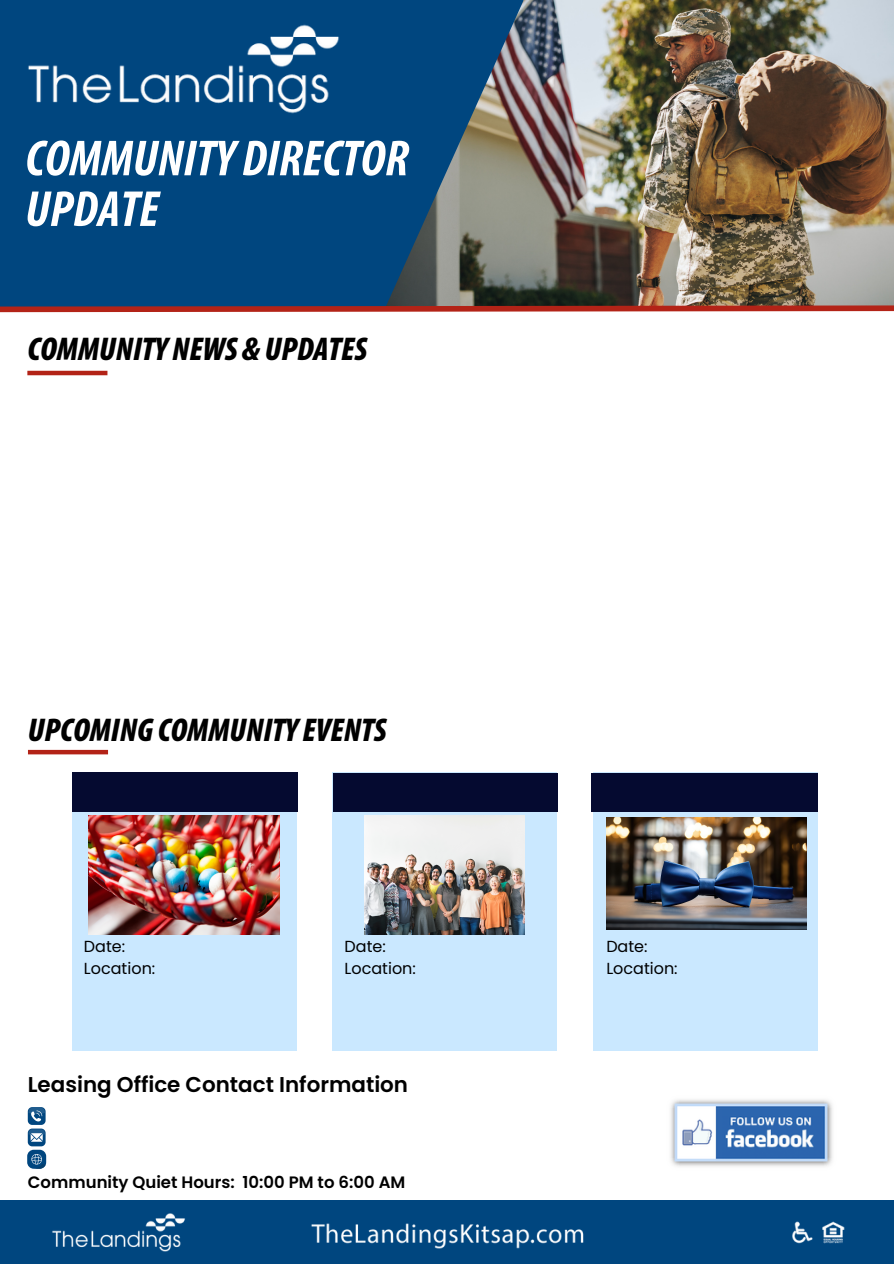
<style>
.page{position:relative;width:894px;height:1264px;background:#fff}
.page>*{position:absolute;margin:0;border:0;box-sizing:border-box;transform-origin:0 0}
.t1{font:italic 700 condensed 51px/50.7px "Myriad Pro";color:#fff}
.t2{font:italic 900 condensed 33px "Myriad Pro";color:#000}
.t3{font:600 21.45px "Poppins";color:#000}
.t4{font:600 16.5px "Poppins";color:#000}
.t5{font:16.05px "Poppins";color:#000}
</style>
<div class="page">
<img style="left:560px;top:0;width:333px;height:302px">
<svg style="left:0;top:0;width:560px;height:302px;background:#1f537c"></svg>
<svg style="left:0;top:302px;width:893px;height:11px;background:#8e4f51"></svg>
<hr style="left:27px;top:371px;width:80px;height:4px;background:#b32317">
<img style="left:3px;top:1201px;width:890px;height:62px">
<img style="left:11px;top:0;width:344px;height:124px">
<hr style="left:28px;top:750px;width:80px;height:4px;background:#b32317">
<div style="left:72px;top:772px;width:225px;height:278px;background:#cae8ff"></div>
<div style="left:332px;top:772px;width:225px;height:278px;background:#cae8ff"></div>
<div style="left:593px;top:772px;width:224px;height:278px;background:#cae8ff"></div>
<img style="left:88px;top:815px;width:192px;height:119px">
<img style="left:365px;top:815px;width:159px;height:119px">
<img style="left:606px;top:817px;width:200px;height:112px">
<div style="left:72px;top:772px;width:226px;height:40px;background:#050a30"></div>
<div style="left:332px;top:773px;width:225px;height:39px;background:#050a30"></div>
<div style="left:591px;top:773px;width:226px;height:39px;background:#050a30"></div>
<svg style="left:28px;top:1107px;width:18px;height:39px"></svg>
<svg style="left:27px;top:1149px;width:19px;height:19px"></svg>
<svg style="left:31px;top:1153px;width:15px;height:15px"></svg>
<img style="left:670px;top:1099px;width:163px;height:68px">
<h2 class="t1" style="left:25px;top:137px;width:385px">COMMUNITY DIRECTOR<br>UPDATE</h2>
<p class="t2" style="left:27px;top:335px;width:341px">COMMUNITY NEWS &amp; UPDATES</p>
<h4 class="t2" style="left:28px;top:716px;width:360px">UPCOMING COMMUNITY EVENTS</h4>
<h4 class="t5" style="left:84px;top:935px;width:43px">Date:</h4>
<h3 class="t5" style="left:84px;top:957px;width:73px">Location:</h3>
<p class="t5" style="left:344px;top:935px;width:43px">Date:</p>
<p class="t5" style="left:344px;top:957px;width:73px">Location:</p>
<p class="t3" style="left:28px;top:1069px;width:382px">Leasing Office Contact Information</p>
<p class="t4" style="left:28px;top:1170px;width:379px">Community Quiet Hours: 10:00 PM to 6:00 AM</p>
<h3 class="t5" style="left:606px;top:935px;width:43px">Date:</h3>
<p class="t5" style="left:606px;top:957px;width:73px">Location:</p>
</div>
